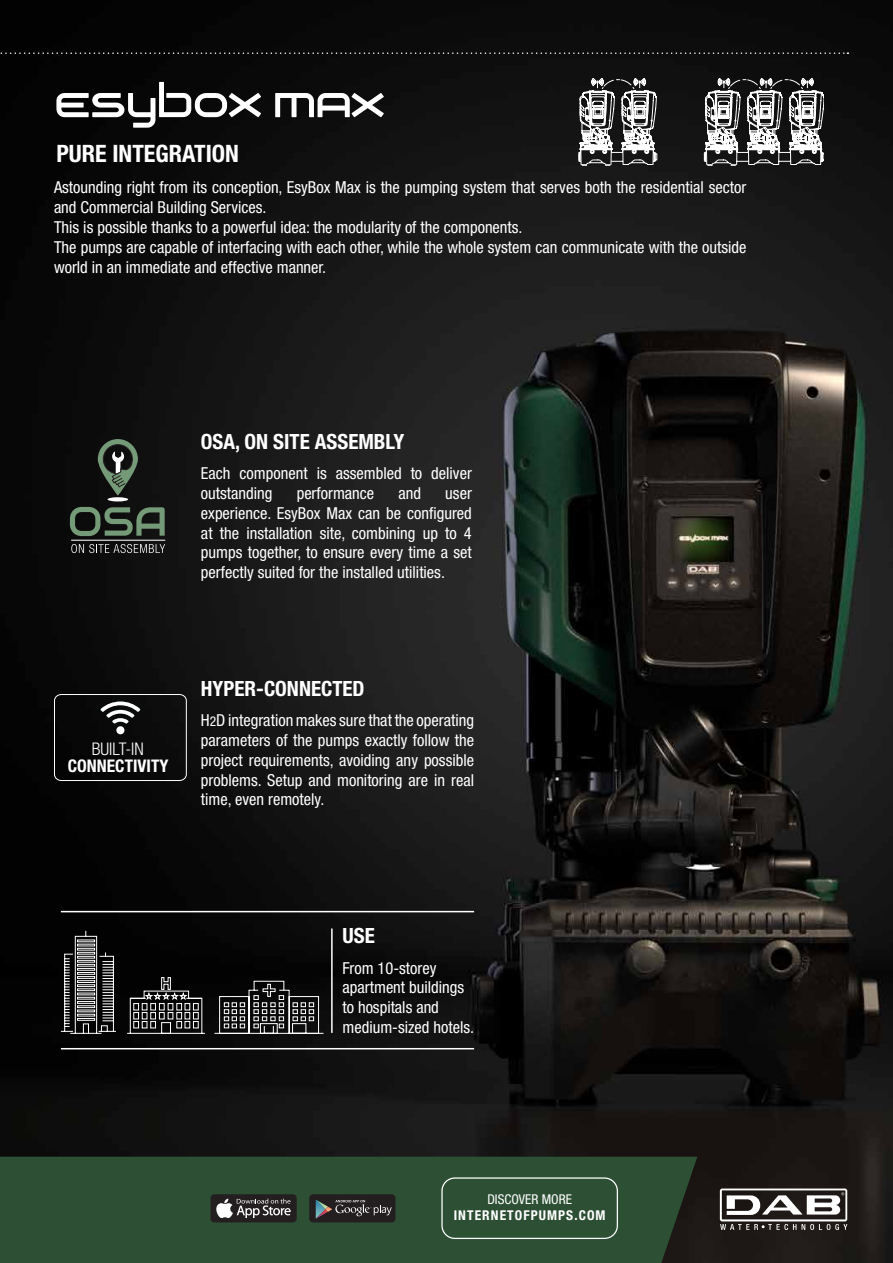
<style>
.page{position:relative;width:893px;height:1263px;background:#fff}
.page>*{position:absolute;margin:0;border:0;box-sizing:border-box;transform-origin:0 0}
.t1{font:700 condensed 24px "Helvetica Neue LT Std";color:#fff}
.t2{font:700 condensed 21px "Helvetica Neue LT Std";color:#fff}
.t3{font:700 condensed 17.4px "Helvetica Neue LT Std";color:#fff}
.t4{font:300 condensed 17.4px "Helvetica Neue LT Std";color:#fff}
.t5{font:condensed 16.5px/19.8px "Helvetica Neue LT Std";color:#fff}
.t6{font:700 condensed 13.5px "Helvetica Neue LT Std";letter-spacing:.08em;color:#fff}
.t7{font:condensed 13.5px "Helvetica Neue LT Std";color:#fff}
.s1{font-size:13.5px}
</style>
<div class="page">
<img style="left:1px;top:0;width:892px;height:1263px">
<img style="left:0;top:0;width:1px;height:1263px">
<svg style="left:56px;top:82px;width:205px;height:46px"></svg>
<svg style="left:275px;top:93px;width:109px;height:24px"></svg>
<svg style="left:98px;top:439px;width:40px;height:57px;background:#3d493e"></svg>
<svg style="left:108px;top:497px;width:20px;height:4px"></svg>
<svg style="left:70px;top:507px;width:95px;height:29px;background:#3f5040"></svg>
<svg style="left:71px;top:544px;width:94px;height:9px"></svg>
<hr style="left:71px;top:540px;width:94px;height:1px;background:#fff">
<svg style="left:578px;top:78px;width:79px;height:88px"></svg>
<svg style="left:704px;top:78px;width:119px;height:88px"></svg>
<div style="left:0;top:1157px;width:697px;height:106px;background:#2d5035"></div>
<div style="left:441px;top:1177px;width:177px;height:62px;border:1px solid #fff;border-radius:13px"></div>
<div style="left:210px;top:1194px;width:87px;height:28px;background:#231f20;border-radius:4px"></div>
<svg style="left:216px;top:1198px;width:75px;height:20px"></svg>
<div style="left:309px;top:1194px;width:86px;height:28px;background:#231f20;border-radius:4px"></div>
<svg style="left:316px;top:1200px;width:76px;height:18px"></svg>
<svg style="left:720px;top:1188px;width:127px;height:42px"></svg>
<svg style="left:0;top:52px;width:848px;height:2px;background:#353535"></svg>
<hr style="left:61px;top:911px;width:413px;height:1px;background:#fff">
<hr style="left:61px;top:1048px;width:413px;height:1px;background:#fff">
<hr style="left:331px;top:928px;width:2px;height:105px;background:#fff">
<div style="left:54px;top:694px;width:133px;height:87px;border:1px solid #fff;border-radius:6px"></div>
<div style="left:116px;top:726px;width:8px;height:8px;background:#fff;border-radius:50%"></div>
<svg style="left:99px;top:701px;width:43px;height:24px"></svg>
<svg style="left:60px;top:930px;width:57px;height:104px;background:#474747"></svg>
<svg style="left:126px;top:977px;width:80px;height:57px;background:#383838"></svg>
<svg style="left:214px;top:980px;width:110px;height:54px;background:#3b3b3b"></svg>
<h1 class="t1" style="left:56px;top:139px;width:184px">PURE INTEGRATION</h1>
<p class="t5" style="left:54px;top:177px;width:694px">Astounding right from its conception, EsyBox Max is the pumping system that serves both the residential sector and Commercial Building Services.<br>This is possible thanks to a powerful idea: the modularity of the components.<br>The pumps are capable of interfacing with each other, while the whole system can communicate with the outside world in an immediate and effective manner.</p>
<p class="t2" style="left:201px;top:428px;width:205px">OSA, ON SITE ASSEMBLY</p>
<p class="t5" style="left:201px;top:463px;width:272px">Each component is assembled to deliver outstanding</p>
<p class="t5" style="left:297px;top:483px;width:79px">performance</p>
<p class="t5" style="left:398px;top:483px;width:24px">and</p>
<p class="t5" style="left:201px;top:483px;width:272px;text-align:justify;text-indent:244px">user experience. EsyBox Max can be configured at the installation site, combining up to 4 pumps together, to ensure every time a set perfectly suited for the installed utilities.</p>
<p class="t4" style="left:92px;top:738px;width:53px">BUILT-IN</p>
<p class="t3" style="left:68px;top:756px;width:102px">CONNECTIVITY</p>
<p class="t2" style="left:201px;top:675px;width:165px">HYPER-CONNECTED</p>
<p class="t5" style="left:201px;top:710px;width:275px;text-align:justify">H<span class="s1">2</span>D integration makes sure that the operating parameters of the pumps exactly follow the project requirements, avoiding any possible problems. Setup and monitoring are in real time, even remotely.</p>
<p class="t2" style="left:342px;top:923px;width:34px">USE</p>
<p class="t5" style="left:342px;top:958px;width:133px">From 10-storey apartment buildings to hospitals and medium-sized hotels.</p>
<p class="t7" style="left:487px;top:1191px;width:86px">DISCOVER MORE</p>
<p class="t6" style="left:454px;top:1207px;width:153px">INTERNETOFPUMPS.COM</p>
</div>
